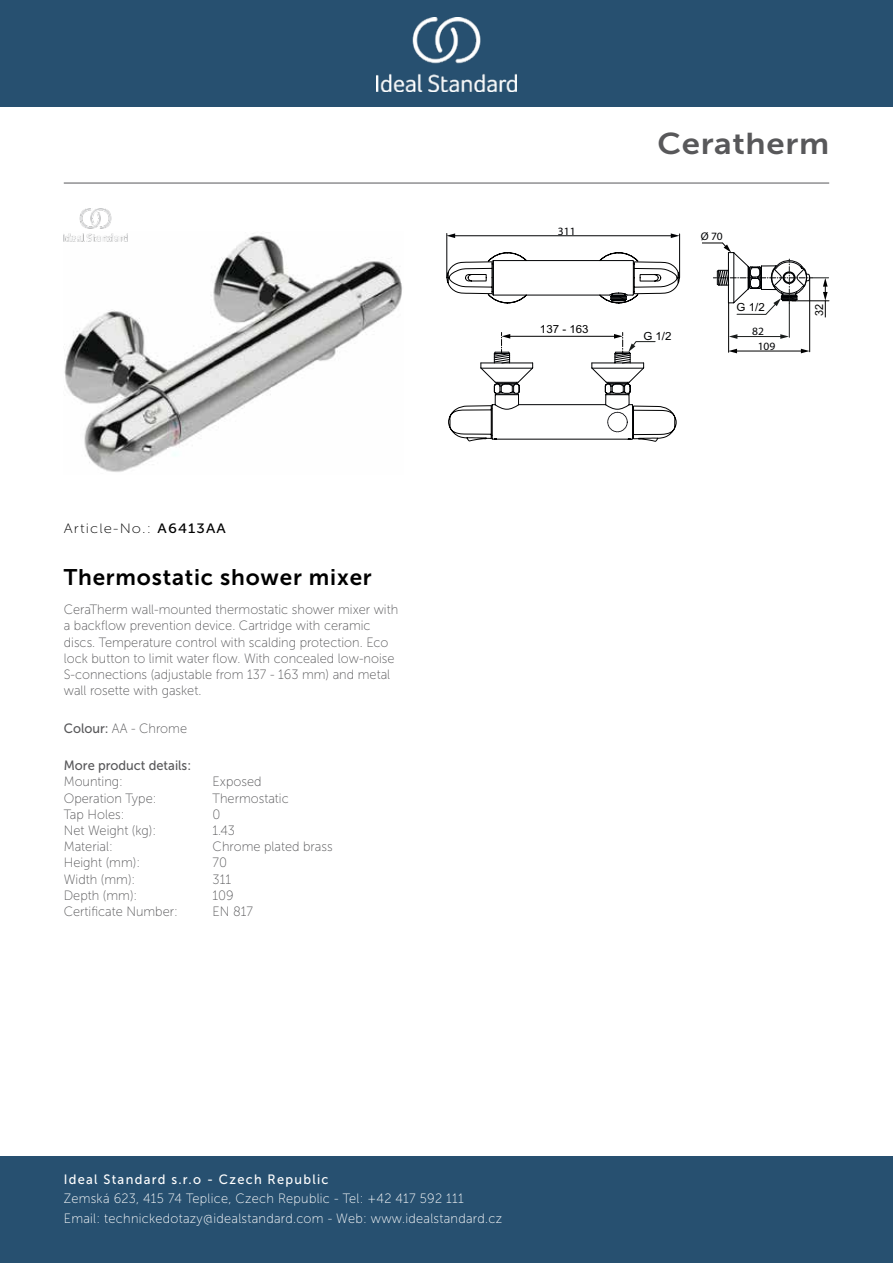
<style>
.page{position:relative;width:893px;height:1263px;background:#fff}
.page>*{position:absolute;margin:0;border:0;box-sizing:border-box;transform-origin:0 0}
._001_Produkttyp{font:30px "Museo Sans 700";letter-spacing:.02em;color:#58585a;scale:1.1 1}
.t1{font:22.5px "Museo Sans 700";letter-spacing:.035em;color:#000}
.Marketing_Descriptio{font:13.5px/16.2px "Museo Sans 100";color:#58585a;scale:.95 1}
.t2{font:13.5px/19.5px "Museo Sans 100";letter-spacing:.02em;color:#fff;scale:.95 1}
.t3{font:13.5px "Museo Sans 500";letter-spacing:.1em;color:#fff;scale:.95 1}
.Operation_Type{font:13.5px "Museo Sans 100";color:#58585a;scale:.95 1}
.Material{font:13.5px "Museo Sans 100";color:#58585a;scale:.95 1}
.Certificate_Number{font:13.5px "Museo Sans 100";color:#58585a;scale:.95 1}
.t4{font:13.5px "Museo Sans 100";letter-spacing:.075em;color:#000;scale:1.1 1}
.t5{font:13.5px "Museo Sans 500";color:#58585a;scale:.95 1}
.Net_Weight__kg{font:13.5px "Museo Sans 100";color:#58585a;scale:.95 1}
.Colour{font:13.5px "Museo Sans 100";color:#58585a;scale:.95 1}
.Mounting{font:13.5px "Museo Sans 100";color:#58585a;scale:.95 1}
.Height__mm{font:13.5px "Museo Sans 100";color:#58585a;scale:.95 1}
.Width__mm{font:13.5px "Museo Sans 100";color:#58585a;scale:.95 1}
.Depth__mm{font:13.5px "Museo Sans 100";color:#58585a;scale:.95 1}
.Tap_Holes{font:13.5px "Museo Sans 100";color:#58585a;scale:.95 1}
.t6{font:11.25px "Arial";color:#000}
.t7{font:11.25px "Myriad Pro";color:#000204}
.t8{font:11.25px "Arial";color:#000204}
.s1{font-family:"Museo Sans 500"}
</style>
<div class="page">
<div style="left:0;top:1157px;width:893px;height:106px;background:#275070"></div>
<div style="left:0;top:0;width:893px;height:107px;background:#275070"></div>
<img style="left:376px;top:18px;width:141px;height:73px">
<hr style="left:64px;top:183px;width:765px;height:1px;background:#58585a">
<img style="left:64px;top:233px;width:338px;height:239px">
<svg style="left:446px;top:252px;width:234px;height:52px"></svg>
<hr style="left:679px;top:234px;width:1px;height:44px;background:#000204">
<hr style="left:447px;top:233px;width:1px;height:45px;background:#000204">
<hr style="left:454px;top:235px;width:218px;height:1px;background:#000204">
<svg style="left:671px;top:233px;width:8px;height:5px"></svg>
<svg style="left:446px;top:233px;width:9px;height:5px"></svg>
<hr style="left:728px;top:303px;width:1px;height:49px;background:#000">
<hr style="left:809px;top:278px;width:1px;height:74px;background:#000">
<hr style="left:735px;top:351px;width:67px;height:1px;background:#000">
<svg style="left:728px;top:349px;width:9px;height:4px"></svg>
<svg style="left:801px;top:349px;width:8px;height:4px"></svg>
<hr style="left:789px;top:303px;width:1px;height:34px;background:#1a1d1c">
<svg style="left:702px;top:242px;width:127px;height:75px"></svg>
<svg style="left:448px;top:332px;width:229px;height:110px"></svg>
<div style="left:608px;top:412px;width:19px;height:20px;border:1px dashed #17171b;border-radius:50%"></div>
<hr style="left:736px;top:336px;width:46px;height:1px;background:#1a1d1c">
<svg style="left:780px;top:334px;width:9px;height:5px"></svg>
<svg style="left:729px;top:334px;width:8px;height:5px"></svg>
<img style="left:64px;top:208px;width:64px;height:34px">
<p class="t4" style="left:64px;top:521px;width:149px">Article-No.: <span class="s1">A6413AA</span></p>
<p class="t1" style="left:64px;top:565px;width:309px">Thermostatic shower mixer</p>
<p class="Marketing_Descriptio" style="left:64px;top:602px;width:354px">CeraTherm wall-mounted thermostatic shower mixer with a backflow prevention device. Cartridge with ceramic discs. Temperature control with scalding protection. Eco lock button to limit water flow. With concealed low-noise S-connections (adjustable from 137 - 163 mm) and metal wall rosette with gasket.</p>
<p class="Colour" style="left:64px;top:721px;width:131px"><span class="s1">Colour:</span> AA - Chrome</p>
<p class="t5" style="left:64px;top:758px;width:136px">More product details:</p>
<p class="Mounting" style="left:64px;top:774px;width:64px">Mounting:</p>
<p class="Mounting" style="left:213px;top:774px;width:53px">Exposed</p>
<p class="Operation_Type" style="left:64px;top:791px;width:99px">Operation Type:</p>
<p class="Operation_Type" style="left:213px;top:791px;width:82px">Thermostatic</p>
<p class="Tap_Holes" style="left:64px;top:807px;width:65px">Tap Holes:</p>
<p class="Tap_Holes" style="left:213px;top:807px;width:10px">0</p>
<p class="Net_Weight__kg" style="left:64px;top:823px;width:99px">Net Weight (kg):</p>
<p class="Net_Weight__kg" style="left:213px;top:823px;width:25px">1.43</p>
<p class="Material" style="left:64px;top:839px;width:53px">Material:</p>
<p class="Material" style="left:213px;top:839px;width:128px">Chrome plated brass</p>
<p class="Height__mm" style="left:64px;top:855px;width:82px">Height (mm):</p>
<p class="Height__mm" style="left:213px;top:855px;width:17px">70</p>
<p class="Width__mm" style="left:64px;top:872px;width:77px">Width (mm):</p>
<p class="Width__mm" style="left:213px;top:872px;width:21px">311</p>
<p class="Depth__mm" style="left:64px;top:888px;width:79px">Depth (mm):</p>
<p class="Depth__mm" style="left:213px;top:888px;width:24px">109</p>
<p class="Certificate_Number" style="left:64px;top:904px;width:122px">Certificate Number:</p>
<p class="Certificate_Number" style="left:213px;top:904px;width:44px">EN 817</p>
<p class="t7" style="left:558px;top:224px;width:19px">311</p>
<p class="t6" style="left:540px;top:322px;width:50px">137 - 163</p>
<p class="_001_Produkttyp" style="left:657px;top:127px;width:158px">Ceratherm</p>
<p class="t8" style="left:643px;top:328px;width:30px">G 1/2</p>
<p class="t7" style="left:701px;top:229px;width:24px">Ø 70</p>
<p class="t6" style="left:737px;top:300px;width:30px">G 1/2</p>
<p class="t6" style="left:812px;top:316px;width:14px;rotate:-90deg">32</p>
<p class="t7" style="left:752px;top:325px;width:13px">82</p>
<p class="t7" style="left:758px;top:339px;width:19px">109</p>
<p class="t3" style="left:64px;top:1172px;width:280px">Ideal Standard s.r.o - Czech Republic</p>
<p class="t2" style="left:64px;top:1189px;width:463px">Zemská 623, 415 74 Teplice, Czech Republic - Tel: +42 417 592 111<br>Email: technickedotazy@idealstandard.com - Web: www.idealstandard.cz</p>
</div>
